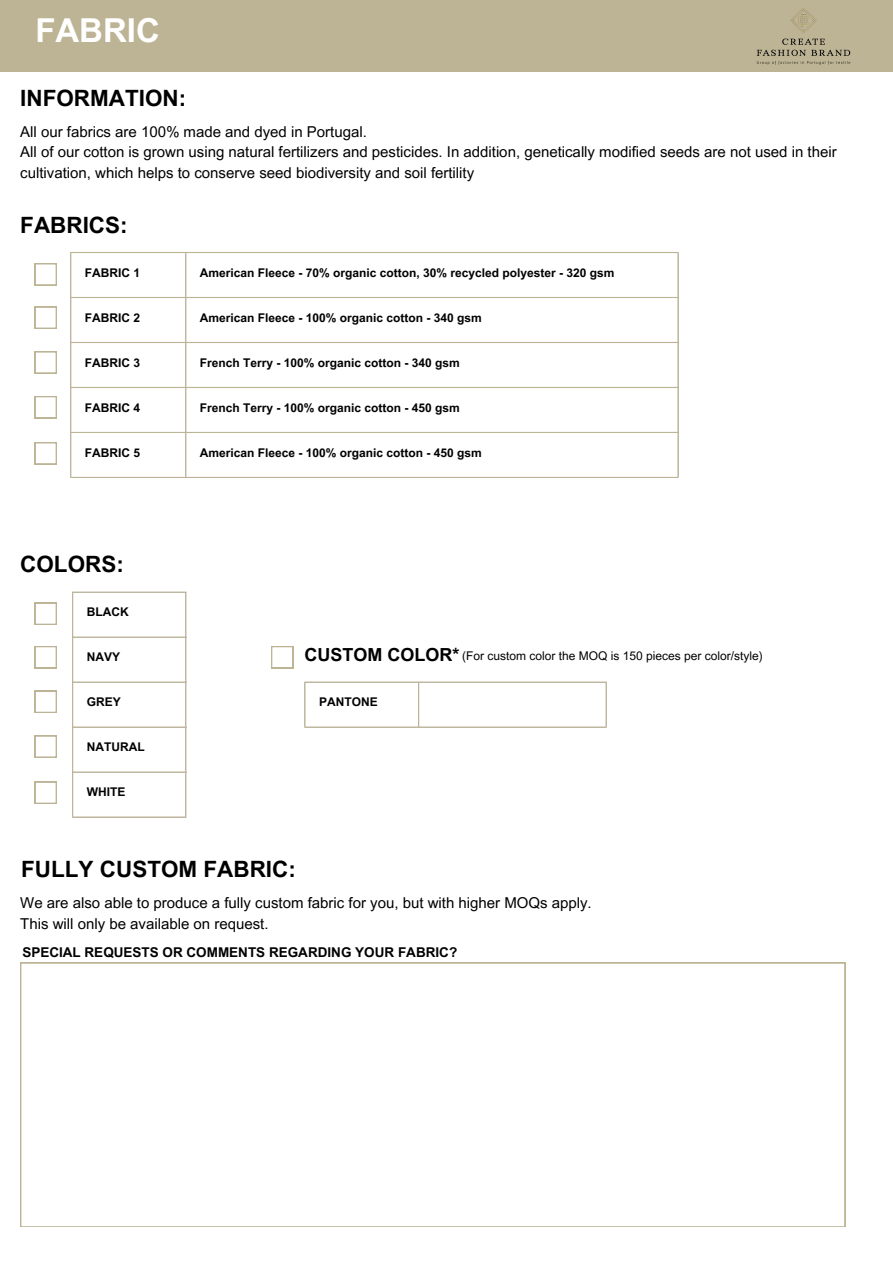
<style>
.page{position:relative;width:893px;height:1264px;background:#fff}
.page>*{position:absolute;margin:0;border:0;box-sizing:border-box;transform-origin:0 0}
.t1{font:700 33px "Arial MT Pro";color:#fff}
.t2{font:700 22.5px "Arial MT Pro";color:#000}
.t3{font:700 18px "Arial MT Pro";color:#000}
.t4{font:15px/20.2px "Arial MT Pro";color:#000}
.t5{font:700 13.5px "Arial MT Pro";color:#000}
.t6{font:700 12px "Arial MT Pro";color:#000}
.t7{font:12px "Arial MT Pro";color:#000}
</style>
<div class="page">
<div style="left:0;top:0;width:892px;height:72px;background:#bdb495"></div>
<img style="left:756px;top:7px;width:95px;height:58px">
<hr style="left:72px;top:592px;width:1px;height:224px;background:#bdb495">
<hr style="left:185px;top:592px;width:1px;height:224px;background:#bdb495">
<hr style="left:72px;top:591px;width:114px;height:1px;background:#bdb495">
<hr style="left:72px;top:636px;width:114px;height:1px;background:#bdb495">
<hr style="left:72px;top:681px;width:114px;height:1px;background:#bdb495">
<hr style="left:72px;top:726px;width:114px;height:1px;background:#bdb495">
<hr style="left:72px;top:771px;width:114px;height:1px;background:#bdb495">
<hr style="left:72px;top:816px;width:114px;height:1px;background:#bdb495">
<svg style="left:35px;top:603px;width:22px;height:21px"></svg>
<svg style="left:35px;top:646px;width:22px;height:22px"></svg>
<svg style="left:35px;top:691px;width:22px;height:22px"></svg>
<svg style="left:35px;top:735px;width:22px;height:22px"></svg>
<svg style="left:35px;top:781px;width:22px;height:22px"></svg>
<hr style="left:304px;top:682px;width:1px;height:44px;background:#bdb495">
<hr style="left:418px;top:682px;width:1px;height:44px;background:#bdb495">
<hr style="left:605px;top:682px;width:1px;height:44px;background:#bdb495">
<hr style="left:304px;top:681px;width:302px;height:1px;background:#bdb495">
<hr style="left:304px;top:726px;width:302px;height:1px;background:#bdb495">
<svg style="left:271px;top:646px;width:22px;height:22px"></svg>
<svg style="left:20px;top:962px;width:825px;height:264px"></svg>
<hr style="left:70px;top:253px;width:1px;height:224px;background:#bdb495">
<hr style="left:185px;top:253px;width:1px;height:224px;background:#bdb495">
<hr style="left:677px;top:253px;width:1px;height:224px;background:#bdb495">
<hr style="left:70px;top:252px;width:608px;height:1px;background:#bdb495">
<hr style="left:70px;top:297px;width:608px;height:1px;background:#bdb495">
<hr style="left:70px;top:342px;width:608px;height:1px;background:#bdb495">
<hr style="left:70px;top:387px;width:608px;height:1px;background:#bdb495">
<hr style="left:70px;top:432px;width:608px;height:1px;background:#bdb495">
<hr style="left:70px;top:477px;width:608px;height:1px;background:#bdb495">
<svg style="left:35px;top:263px;width:22px;height:22px"></svg>
<svg style="left:35px;top:307px;width:22px;height:22px"></svg>
<svg style="left:35px;top:351px;width:22px;height:22px"></svg>
<svg style="left:35px;top:396px;width:22px;height:22px"></svg>
<svg style="left:35px;top:442px;width:22px;height:22px"></svg>
<p class="t1" style="left:35px;top:18px;width:126px">FABRIC</p>
<p class="t2" style="left:20px;top:90px;width:167px">INFORMATION:</p>
<p class="t4" style="left:20px;top:124px;width:348px">All our fabrics are 100% made and dyed in Portugal.</p>
<p class="t4" style="left:20px;top:144px;width:818px">All of our cotton is grown using natural fertilizers and pesticides. In addition, genetically modified seeds are not used in their cultivation, which helps to conserve seed biodiversity and soil fertility</p>
<p class="t2" style="left:20px;top:216px;width:109px">FABRICS:</p>
<p class="t6" style="left:85px;top:268px;width:57px">FABRIC 1</p>
<p class="t6" style="left:200px;top:268px;width:416px">American Fleece - 70% organic cotton, 30% recycled polyester - 320 gsm</p>
<p class="t6" style="left:85px;top:313px;width:57px">FABRIC 2</p>
<p class="t6" style="left:200px;top:313px;width:283px">American Fleece - 100% organic cotton - 340 gsm</p>
<p class="t6" style="left:85px;top:358px;width:57px">FABRIC 3</p>
<p class="t6" style="left:200px;top:358px;width:261px">French Terry - 100% organic cotton - 340 gsm</p>
<p class="t6" style="left:85px;top:403px;width:57px">FABRIC 4</p>
<p class="t6" style="left:200px;top:403px;width:261px">French Terry - 100% organic cotton - 450 gsm</p>
<p class="t6" style="left:85px;top:448px;width:57px">FABRIC 5</p>
<p class="t6" style="left:200px;top:448px;width:283px">American Fleece - 100% organic cotton - 450 gsm</p>
<p class="t2" style="left:20px;top:556px;width:105px">COLORS:</p>
<p class="t6" style="left:87px;top:607px;width:43px">BLACK</p>
<p class="t6" style="left:87px;top:652px;width:35px">NAVY</p>
<p class="t6" style="left:87px;top:697px;width:35px">GREY</p>
<p class="t6" style="left:87px;top:742px;width:59px">NATURAL</p>
<p class="t6" style="left:87px;top:787px;width:40px">WHITE</p>
<p class="t3" style="left:304px;top:648px;width:156px">CUSTOM COLOR*</p>
<p class="t7" style="left:462px;top:651px;width:302px">(For custom color the MOQ is 150 pieces per color/style)</p>
<p class="t6" style="left:319px;top:697px;width:60px">PANTONE</p>
<p class="t2" style="left:21px;top:860px;width:276px">FULLY CUSTOM FABRIC:</p>
<p class="t4" style="left:20px;top:894px;width:573px">We are also able to produce a fully custom fabric for you, but with higher MOQs apply.</p>
<p class="t4" style="left:20px;top:915px;width:250px">This will only be available on request.</p>
<p class="t5" style="left:22px;top:947px;width:436px">SPECIAL REQUESTS OR COMMENTS REGARDING YOUR FABRIC?</p>
</div>
